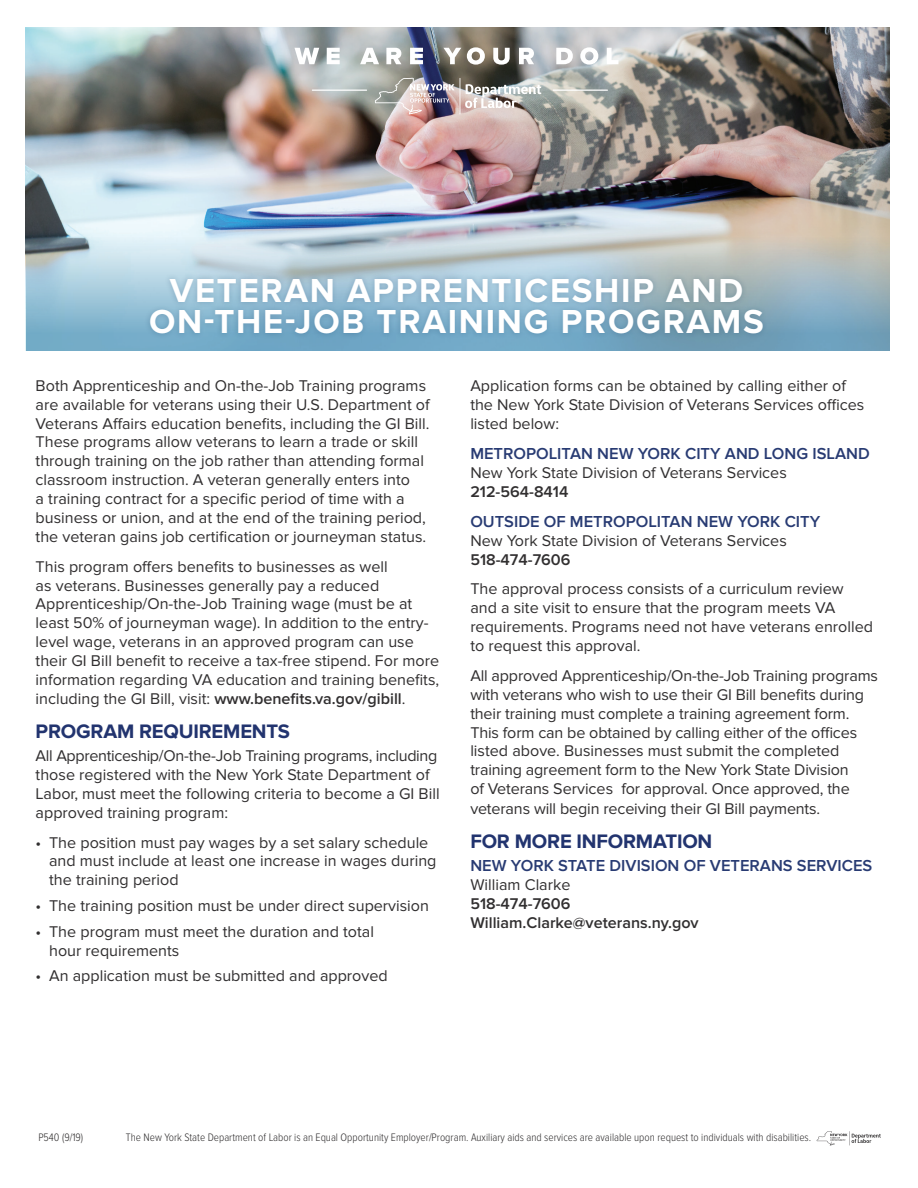
<style>
.page{position:relative;width:918px;height:1188px;background:#fff}
.page>*{position:absolute;margin:0;border:0;box-sizing:border-box;transform-origin:0 0}
.t1{font:700 34.5px/31.2px "Proxima Nova";letter-spacing:.05em;color:#fff;text-align:center}
.t2{font:700 20.25px "Proxima Nova";letter-spacing:-.01em;color:#22346f}
.t3{font:600 16.5px "Proxima Nova";color:#283b73}
.t4{font:16.2px/18.9px "Proxima Nova";color:#312f30}
.t5{font:600 16.2px/18.9px "Proxima Nova";color:#312f30}
.t6{font:300 11.25px "Proxima Nova Cond";color:#312f30}
.s1{font-weight:600}
</style>
<div class="page">
<img style="left:26px;top:27px;width:864px;height:209px">
<svg style="left:26px;top:236px;width:864px;height:115px;background:#a4beca"></svg>
<div style="left:144px;top:273px;width:624px;height:66px;background:#002953;opacity:.2"></div>
<svg style="left:465px;top:84px;width:76px;height:24px"></svg>
<hr style="left:460px;top:78px;width:1px;height:36px;background:#fff">
<svg style="left:375px;top:78px;width:80px;height:36px;background:#a39a9f"></svg>
<hr style="left:553px;top:90px;width:55px;height:1px;background:#fff">
<hr style="left:312px;top:90px;width:55px;height:1px;background:#fff">
<svg style="left:294px;top:48px;width:25px;height:16px"></svg>
<svg style="left:327px;top:48px;width:13px;height:16px"></svg>
<svg style="left:360px;top:48px;width:19px;height:16px"></svg>
<svg style="left:386px;top:48px;width:15px;height:16px"></svg>
<svg style="left:410px;top:48px;width:13px;height:16px"></svg>
<svg style="left:443px;top:48px;width:18px;height:16px"></svg>
<svg style="left:467px;top:47px;width:18px;height:18px"></svg>
<svg style="left:493px;top:48px;width:17px;height:17px"></svg>
<svg style="left:519px;top:48px;width:15px;height:16px"></svg>
<svg style="left:556px;top:48px;width:17px;height:16px"></svg>
<svg style="left:580px;top:47px;width:18px;height:18px"></svg>
<svg style="left:607px;top:48px;width:11px;height:16px"></svg>
<svg style="left:817px;top:1131px;width:64px;height:14px"></svg>
<h1 class="t1" style="left:149px;top:276px;width:616px">VETERAN APPRENTICESHIP AND<br>ON-THE-JOB TRAINING PROGRAMS</h1>
<p class="t4" style="left:36px;top:376px;width:396px">Both Apprenticeship and On-the-Job Training programs are available for veterans using their U.S. Department of Veterans Affairs education benefits, including the GI Bill.<br>These programs allow veterans to learn a trade or skill through training on the job rather than attending formal classroom instruction. A veteran generally enters into<br>a training contract for a specific period of time with a business or union, and at the end of the training period, the veteran gains job certification or journeyman status.</p>
<p class="t4" style="left:36px;top:557px;width:405px">This program offers benefits to businesses as well<br>as veterans. Businesses generally pay a reduced Apprenticeship/On-the-Job Training wage (must be at least 50% of journeyman wage). In addition to the entry&shy;level wage, veterans in an approved program can use their GI Bill benefit to receive a tax-free stipend. For more information regarding VA education and training benefits, including the GI Bill, visit: <span class="s1">www.benefits.va.gov/gibill</span>.</p>
<p class="t2" style="left:36px;top:720px;width:256px">PROGRAM REQUIREMENTS</p>
<p class="t4" style="left:36px;top:747px;width:406px">All Apprenticeship/On-the-Job Training programs, including those registered with the New York State Department of Labor, must meet the following criteria to become a GI Bill approved training program:</p>
<p class="t4" style="left:49px;top:833px;width:389px;text-indent:-13px">• The position must pay wages by a set salary schedule and must include at least one increase in wages during the training period</p>
<p class="t4" style="left:36px;top:896px;width:395px">• The training position must be under direct supervision</p>
<p class="t4" style="left:49px;top:922px;width:326px;text-indent:-13px">• The program must meet the duration and total hour requirements</p>
<p class="t4" style="left:36px;top:967px;width:354px">• An application must be submitted and approved</p>
<p class="t4" style="left:470px;top:376px;width:396px">Application forms can be obtained by calling either of the New York State Division of Veterans Services offices listed below:</p>
<p class="t3" style="left:470px;top:444px;width:401px">METROPOLITAN NEW YORK CITY AND LONG ISLAND</p>
<p class="t4" style="left:470px;top:464px;width:318px">New York State Division of Veterans Services</p>
<p class="t5" style="left:470px;top:483px;width:100px">212-564-8414</p>
<p class="t3" style="left:470px;top:512px;width:351px">OUTSIDE OF METROPOLITAN NEW YORK CITY</p>
<p class="t4" style="left:470px;top:531px;width:318px">New York State Division of Veterans Services</p>
<p class="t5" style="left:470px;top:550px;width:102px">518-474-7606</p>
<p class="t4" style="left:470px;top:580px;width:404px">The approval process consists of a curriculum review and a site visit to ensure that the program meets VA requirements. Programs need not have veterans enrolled to request this approval.</p>
<p class="t4" style="left:470px;top:666px;width:409px">All approved Apprenticeship/On-the-Job Training programs with veterans who wish to use their GI Bill benefits during their training must complete a training agreement form.<br>This form can be obtained by calling either of the offices listed above. Businesses must submit the completed training agreement form to the New York State Division<br>of Veterans Services for approval. Once approved, the veterans will begin receiving their GI Bill payments.</p>
<p class="t2" style="left:470px;top:829px;width:244px">FOR MORE INFORMATION</p>
<p class="t3" style="left:470px;top:856px;width:404px">NEW YORK STATE DIVISION OF VETERANS SERVICES</p>
<p class="t4" style="left:470px;top:875px;width:102px">William Clarke</p>
<p class="t5" style="left:470px;top:894px;width:230px">518-474-7606<br>William.Clarke@veterans.ny.gov</p>
<p class="t6" style="left:38px;top:1129px;width:46px">P540 (9/19)</p>
<p class="t6" style="left:126px;top:1129px;width:687px">The New York State Department of Labor is an Equal Opportunity Employer/Program. Auxiliary aids and services are available upon request to individuals with disabilities.</p>
</div>
